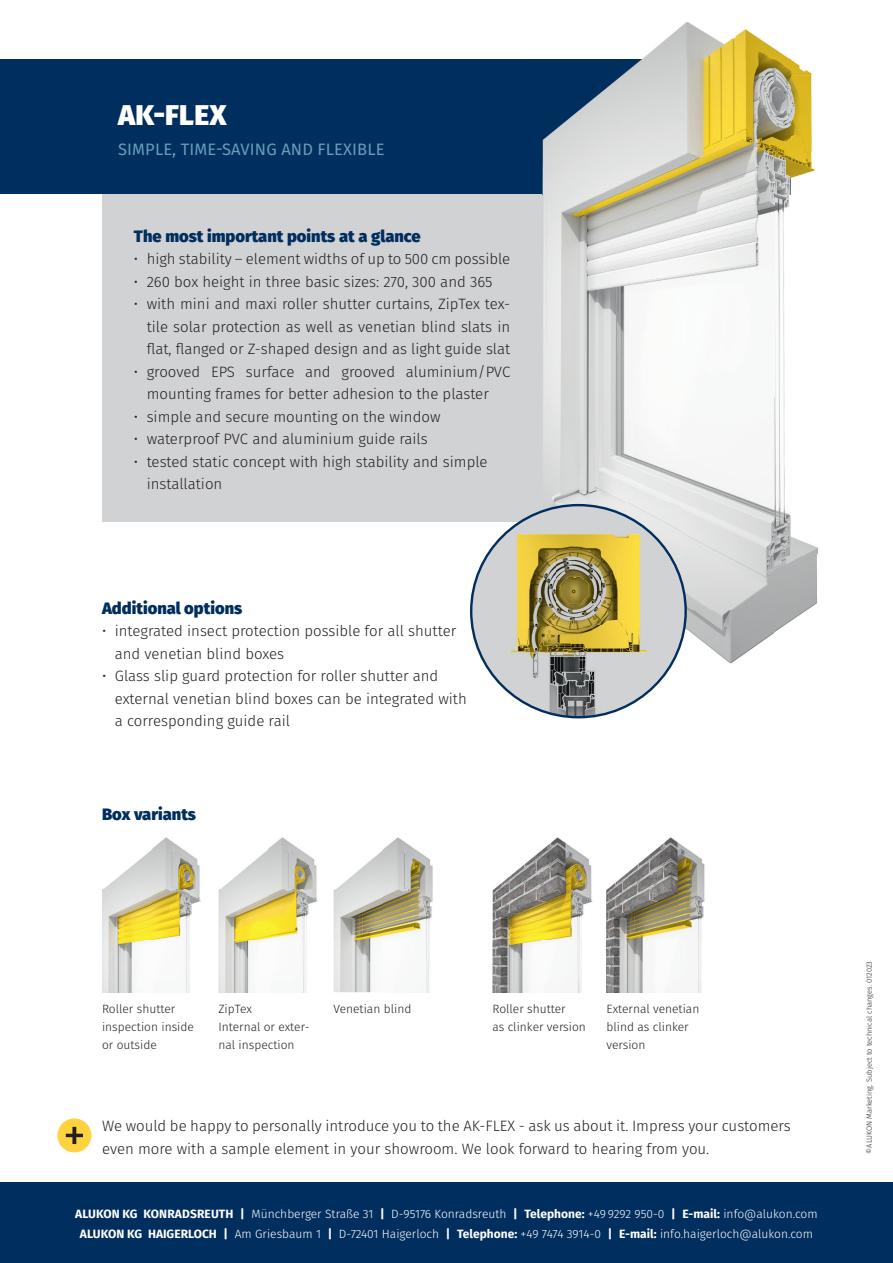
<style>
.page{position:relative;width:893px;height:1263px;background:#fff}
.page>*{position:absolute;margin:0;border:0;box-sizing:border-box;transform-origin:0 0}
.t1{font:800 28.5px "Fira Sans";letter-spacing:.01em;color:#fff}
.t2{font:800 16.5px "Fira Sans";color:#002e5e}
.t3{font:16.5px "Fira Sans";letter-spacing:.01em;color:#649ebb}
.t4{font:300 15px/22.5px "Fira Sans";color:#231f20}
.t5{font:300 12px/19.5px "Fira Sans";color:#fff;text-align:center}
.t6{font:300 12px/18px "Fira Sans";color:#231f20}
.t7{font:300 7.5px "Fira Sans";color:#231f20}
.s1{font-weight:700}
</style>
<div class="page">
<div style="left:102px;top:194px;width:444px;height:328px;background:#d1d2d4"></div>
<div style="left:0;top:1182px;width:893px;height:81px;background:#002e5e"></div>
<div style="left:57px;top:1118px;width:34px;height:34px;background:#ffd33f;border-radius:50%"></div>
<svg style="left:66px;top:1127px;width:17px;height:17px"></svg>
<div style="left:0;top:60px;width:791px;height:134px;background:#002e5e"></div>
<img style="left:542px;top:22px;width:270px;height:53px">
<img style="left:774px;top:75px;width:45px;height:558px">
<img style="left:546px;top:194px;width:135px;height:148px">
<img style="left:681px;top:194px;width:93px;height:469px">
<img style="left:546px;top:342px;width:135px;height:214px">
<img style="left:671px;top:556px;width:10px;height:107px">
<img style="left:542px;top:194px;width:4px;height:317px">
<img style="left:542px;top:60px;width:249px;height:134px">
<div style="left:471px;top:505px;width:215px;height:212px;background:#d1d2d4;border-radius:50%"></div>
<img style="left:511px;top:535px;width:136px;height:137px">
<img style="left:511px;top:672px;width:45px;height:43px">
<img style="left:556px;top:672px;width:33px;height:45px">
<img style="left:601px;top:691px;width:46px;height:24px">
<img style="left:606px;top:838px;width:99px;height:154px">
<img style="left:333px;top:838px;width:100px;height:103px">
<img style="left:333px;top:941px;width:38px;height:51px">
<img style="left:426px;top:941px;width:3px;height:18px">
<img style="left:218px;top:838px;width:100px;height:154px">
<img style="left:492px;top:838px;width:101px;height:154px">
<img style="left:102px;top:838px;width:99px;height:154px">
<h1 class="t1" style="left:118px;top:90px;width:110px">AK-FLEX</h1>
<p class="t3" style="left:118px;top:137px;width:268px">SIMPLE, TIME-SAVING AND FLEXIBLE</p>
<p class="t2" style="left:134px;top:221px;width:288px">The most important points at a glance</p>
<p class="t4" style="left:134px;top:248px;width:378px">• high stability – element widths of up to 500 cm possible</p>
<p class="t4" style="left:134px;top:270px;width:360px">• 260 box height in three basic sizes: 270, 300 and 365</p>
<p class="t4" style="left:147px;top:293px;width:365px;text-align:justify;text-indent:-13px">• with mini and maxi roller shutter curtains, ZipTex tex&shy;tile solar protection as well as venetian blind slats in flat, flanged or Z-shaped design and as light guide slat</p>
<p class="t4" style="left:134px;top:360px;width:378px;text-align:center">• grooved EPS surface and grooved aluminium/PVC mounting frames for better adhesion to the plaster</p>
<p class="t4" style="left:134px;top:405px;width:308px">• simple and secure mounting on the window</p>
<p class="t4" style="left:134px;top:428px;width:295px">• waterproof PVC and aluminium guide rails</p>
<p class="t4" style="left:147px;top:450px;width:342px;text-indent:-13px">• tested static concept with high stability and simple installation</p>
<p class="t2" style="left:102px;top:593px;width:142px">Additional options</p>
<p class="t4" style="left:115px;top:620px;width:343px;text-indent:-13px">• integrated insect protection possible for all shutter and venetian blind boxes</p>
<p class="t4" style="left:115px;top:665px;width:353px;text-indent:-13px">• Glass slip guard protection for roller shutter and external venetian blind boxes can be integrated with a corresponding guide rail</p>
<p class="t2" style="left:102px;top:799px;width:96px">Box variants</p>
<p class="t6" style="left:102px;top:1000px;width:93px">Roller shutter inspection inside or outside</p>
<p class="t6" style="left:218px;top:1000px;width:35px">ZipTex</p>
<p class="t6" style="left:333px;top:1000px;width:79px">Venetian blind</p>
<p class="t6" style="left:218px;top:1018px;width:93px">Internal or exter&shy;nal inspection</p>
<p class="t6" style="left:492px;top:1000px;width:95px">Roller shutter<br>as clinker version</p>
<p class="t6" style="left:606px;top:1000px;width:94px">External venetian blind as clinker version</p>
<p class="t4" style="left:102px;top:1114px;width:690px">We would be happy to personally introduce you to the AK-FLEX - ask us about it. Impress your customers even more with a sample element in your showroom. We look forward to hearing from you.</p>
<p class="t5" style="left:75px;top:1204px;width:744px"><span class="s1">ALUKON KG KONRADSREUTH |</span> Münchberger Straße 31 <span class="s1">|</span> D-95176 Konradsreuth <span class="s1">| Telephone:</span> +49 9292 950-0 <span class="s1">| E-mail:</span> info@alukon.com<br><span class="s1">ALUKON KG HAIGERLOCH |</span> Am Griesbaum 1 <span class="s1">|</span> D-72401 Haigerloch <span class="s1">| Telephone:</span> +49 7474 3914-0 <span class="s1">| E-mail:</span> info.haigerloch@alukon.com</p>
<p class="t7" style="left:864px;top:1154px;width:194px;rotate:-90deg">©ALUKON Marketing. Subject to technical changes. 012023</p>
</div>
